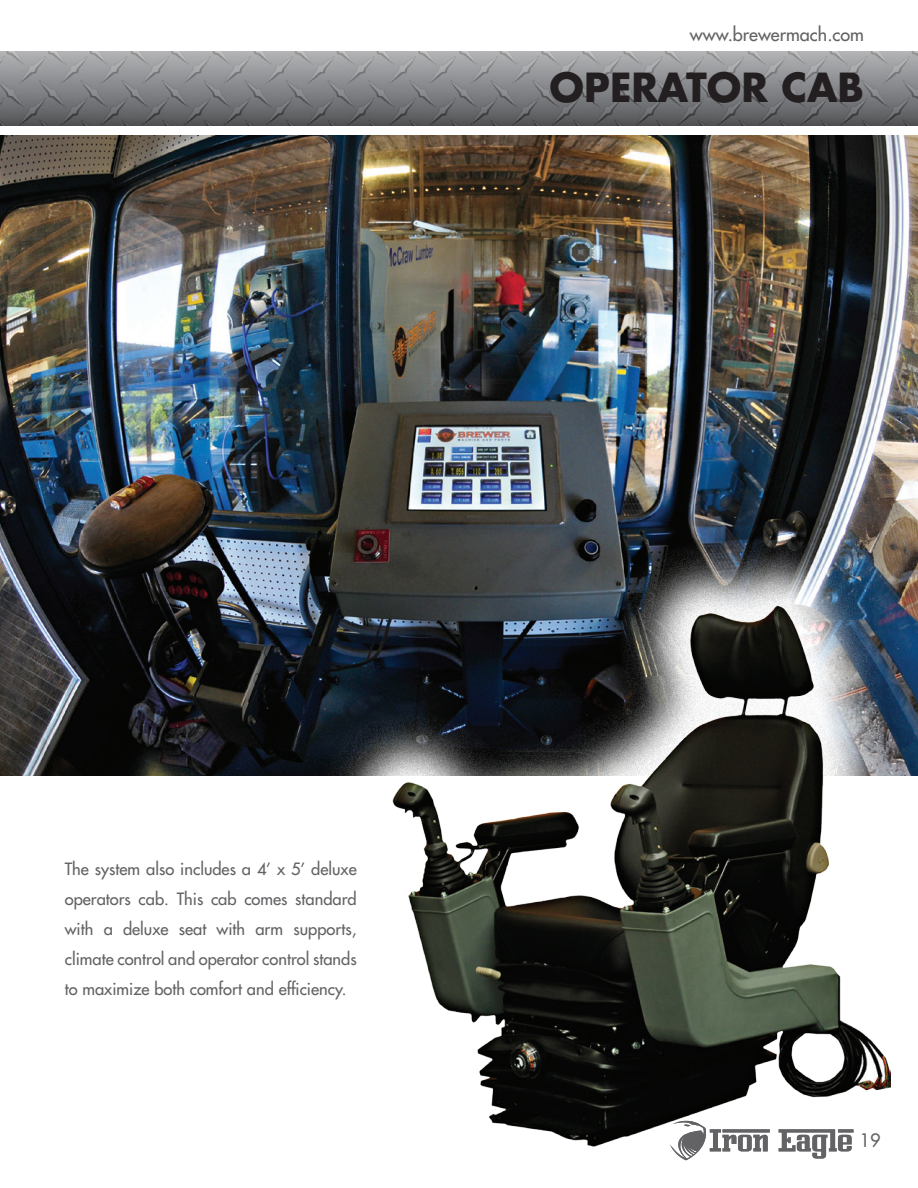
<style>
.page{position:relative;width:918px;height:1188px;background:#fff}
.page>*{position:absolute;margin:0;border:0;box-sizing:border-box;transform-origin:0 0}
.t1{font:700 39px "Futura";color:#231f20}
.t2{font:18px "Futura";color:#636366}
.t3{font:16.5px/30px "Futura";color:#636366;text-align:justify}
</style>
<div class="page">
<img style="left:0;top:51px;width:918px;height:75px">
<img style="left:0;top:136px;width:918px;height:639px">
<svg style="left:321px;top:535px;width:597px;height:626px"></svg>
<img style="left:372px;top:546px;width:519px;height:604px">
<svg style="left:779px;top:1129px;width:74px;height:30px"></svg>
<svg style="left:670px;top:1121px;width:100px;height:39px"></svg>
<p class="t2" style="left:690px;top:23px;width:176px">www.brewermach.com</p>
<p class="t1" style="left:550px;top:60px;width:316px">OPERATOR CAB</p>
<p class="t3" style="left:65px;top:854px;width:293px">The system also includes a 4’ x 5’ deluxe operators cab. This cab comes standard with a deluxe seat with arm supports, climate control and operator control stands to maximize both comfort and efficiency.</p>
<p class="t2" style="left:860px;top:1128px;width:22px">19</p>
</div>
